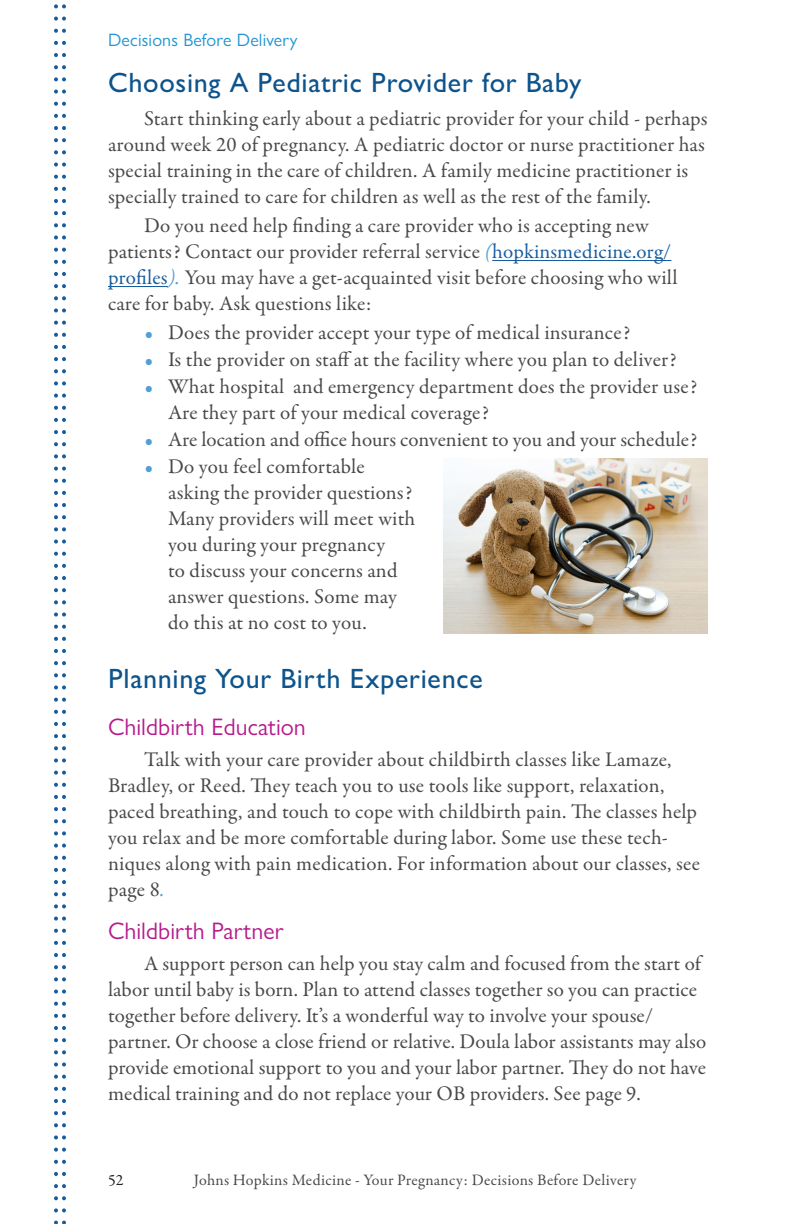
<style>
.page{position:relative;width:792px;height:1224px;background:#fff}
.page>*{position:absolute;margin:0;border:0;box-sizing:border-box;transform-origin:0 0}
.Headlines{font:500 28px "Gill Sans Nova";letter-spacing:.025em;color:#0d538c}
.Subheads{font:24px "Gill Sans Nova";color:#b61a8b}
.Text{font:21px/26px "Garamond Premr Pro";letter-spacing:.005em;color:#494948}
.t1{font:18px "Gill Sans Nova";letter-spacing:.01em;color:#2094d2}
.t2{font:16px "Garamond Premr Pro";letter-spacing:.02em;color:#494948}
.t3{font:16px "Garamond Premr Pro";color:#262223}
.s1{font-style:italic;color:#4fa0d8}
.s2{color:#175d9e}
</style>
<div class="page">
<svg style="left:54px;top:4px;width:12px;height:1220px"></svg>
<hr style="left:492px;top:260px;width:179px;height:1px;background:#175d9e">
<hr style="left:108px;top:286px;width:60px;height:1px;background:#175d9e">
<img style="left:444px;top:458px;width:264px;height:175px">
<p class="t1" style="left:108px;top:29px;width:191px">Decisions Before Delivery</p>
<p class="Headlines" style="left:108px;top:66px;width:475px">Choosing A Pediatric Provider for Baby</p>
<p class="Text" style="left:108px;top:106px;width:601px;text-indent:36px">Start thinking early about a pediatric provider for your child - perhaps around week 20 of pregnancy. A pediatric doctor or nurse practitioner has special training in the care of children. A family medicine practitioner is specially trained to care for children as well as the rest of the family.</p>
<p class="Text" style="left:108px;top:213px;width:571px;text-indent:36px">Do you need help finding a care provider who is accepting new patients? Contact our provider referral service <span class="s1">(</span><span class="s2">hopkinsmedicine.org/ profiles</span><span class="s1">).</span> You may have a get-acquainted visit before choosing who will care for baby. Ask questions like:</p>
<p class="Text" style="left:144px;top:320px;width:488px"><span class="s1">•</span> Does the provider accept your type of medical insurance?</p>
<p class="Text" style="left:144px;top:347px;width:534px"><span class="s1">•</span> Is the provider on staff at the facility where you plan to deliver?</p>
<p class="Text" style="left:168px;top:374px;width:531px;text-indent:-24px"><span class="s1">•</span> What hospital and emergency department does the provider use?<br>Are they part of your medical coverage?</p>
<p class="Text" style="left:144px;top:427px;width:555px"><span class="s1">•</span> Are location and office hours convenient to you and your schedule?</p>
<p class="Text" style="left:168px;top:454px;width:249px;text-indent:-24px"><span class="s1">•</span> Do you feel comfortable asking the provider questions?<br>Many providers will meet with you during your pregnancy<br>to discuss your concerns and answer questions. Some may do this at no cost to you.</p>
<p class="Headlines" style="left:108px;top:661px;width:376px">Planning Your Birth Experience</p>
<p class="Subheads" style="left:108px;top:712px;width:199px">Childbirth Education</p>
<p class="Text" style="left:108px;top:747px;width:594px;text-indent:36px">Talk with your care provider about childbirth classes like Lamaze, Bradley, or Reed. They teach you to use tools like support, relaxation, paced breathing, and touch to cope with childbirth pain. The classes help you relax and be more comfortable during labor. Some use these tech&shy;niques along with pain medication. For information about our classes, see page 8<span class="s1">.</span></p>
<p class="Subheads" style="left:108px;top:916px;width:177px">Childbirth Partner</p>
<p class="Text" style="left:108px;top:951px;width:600px;text-indent:36px">A support person can help you stay calm and focused from the start of labor until baby is born. Plan to attend classes together so you can practice together before delivery. It’s a wonderful way to involve your spouse/ partner. Or choose a close friend or relative. Doula labor assistants may also provide emotional support to you and your labor partner. They do not have medical training and do not replace your OB providers. See page 9.</p>
<p class="t3" style="left:108px;top:1170px;width:17px">52</p>
<p class="t2" style="left:194px;top:1170px;width:444px">Johns Hopkins Medicine - Your Pregnancy: Decisions Before Delivery</p>
</div>
